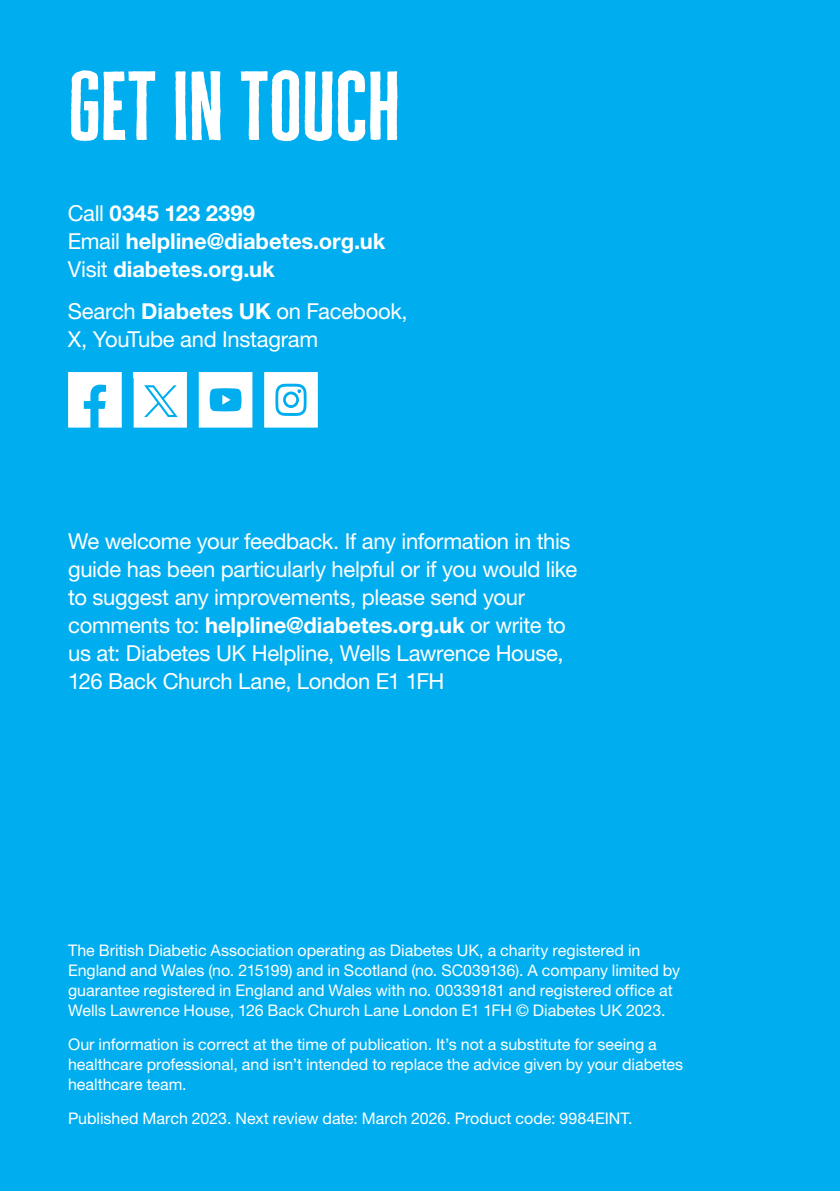
<style>
.page{position:relative;width:840px;height:1191px;background:#fff}
.page>*{position:absolute;margin:0;border:0;box-sizing:border-box;transform-origin:0 0}
.Heading_1__Cheddar{font:700 80px "Diabetes UK Cheddar";letter-spacing:-.01em;color:#fff}
.Heading_1__Cheddar-2{font:22px/28px "Helvetica Neue LT Std";letter-spacing:-.015em;color:#fff}
.Text{font:700 22px/28px "Helvetica Neue LT Std";letter-spacing:-.005em;color:#fff}
.Text-2{font:22px/28px "Helvetica Neue LT Std";letter-spacing:-.015em;color:#fff}
.Text-3{font:16px/20px "Helvetica Neue LT Std";color:#fff}
.s1{font-weight:400}
.s2{font-weight:700}
</style>
<div class="page">
<div style="left:0;top:0;width:839px;height:1191px;background:#00aeef"></div>
<svg style="left:264px;top:372px;width:53px;height:55px"></svg>
<svg style="left:68px;top:372px;width:54px;height:55px"></svg>
<svg style="left:199px;top:372px;width:53px;height:55px"></svg>
<svg style="left:134px;top:377px;width:53px;height:50px"></svg>
<div style="left:134px;top:372px;width:53px;height:5px;background:#fff"></div>
<p class="Heading_1__Cheddar" style="left:68px;top:55px;width:334px">GET IN TOUCH</p>
<p class="Text" style="left:68px;top:199px;width:319px"><span class="s1">Call</span> 0345 123 2399<br><span class="s1">Email</span> helpline@diabetes.org.uk<br><span class="s1">Visit</span> diabetes.org.uk</p>
<p class="Text-2" style="left:68px;top:297px;width:341px">Search <span class="s2">Diabetes UK</span> on Facebook,<br>X, YouTube and Instagram</p>
<p class="Heading_1__Cheddar-2" style="left:68px;top:527px;width:510px">We welcome your feedback. If any information in this guide has been particularly helpful or if you would like to suggest any improvements, please send your comments to: <span class="s2">helpline@diabetes.org.uk</span> or write to us at: Diabetes UK Helpline, Wells Lawrence House, 126 Back Church Lane, London E1 1FH</p>
<p class="Text-3" style="left:68px;top:939px;width:613px">The British Diabetic Association operating as Diabetes UK, a charity registered in England and Wales (no. 215199) and in Scotland (no. SC039136). A company limited by guarantee registered in England and Wales with no. 00339181 and registered office at Wells Lawrence House, 126 Back Church Lane London E1 1FH © Diabetes UK 2023.</p>
<p class="Text-3" style="left:68px;top:1033px;width:616px">Our information is correct at the time of publication. It’s not a substitute for seeing a healthcare professional, and isn’t intended to replace the advice given by your diabetes healthcare team.</p>
<p class="Text-3" style="left:68px;top:1107px;width:566px">Published March 2023. Next review date: March 2026. Product code: 9984EINT.</p>
</div>
